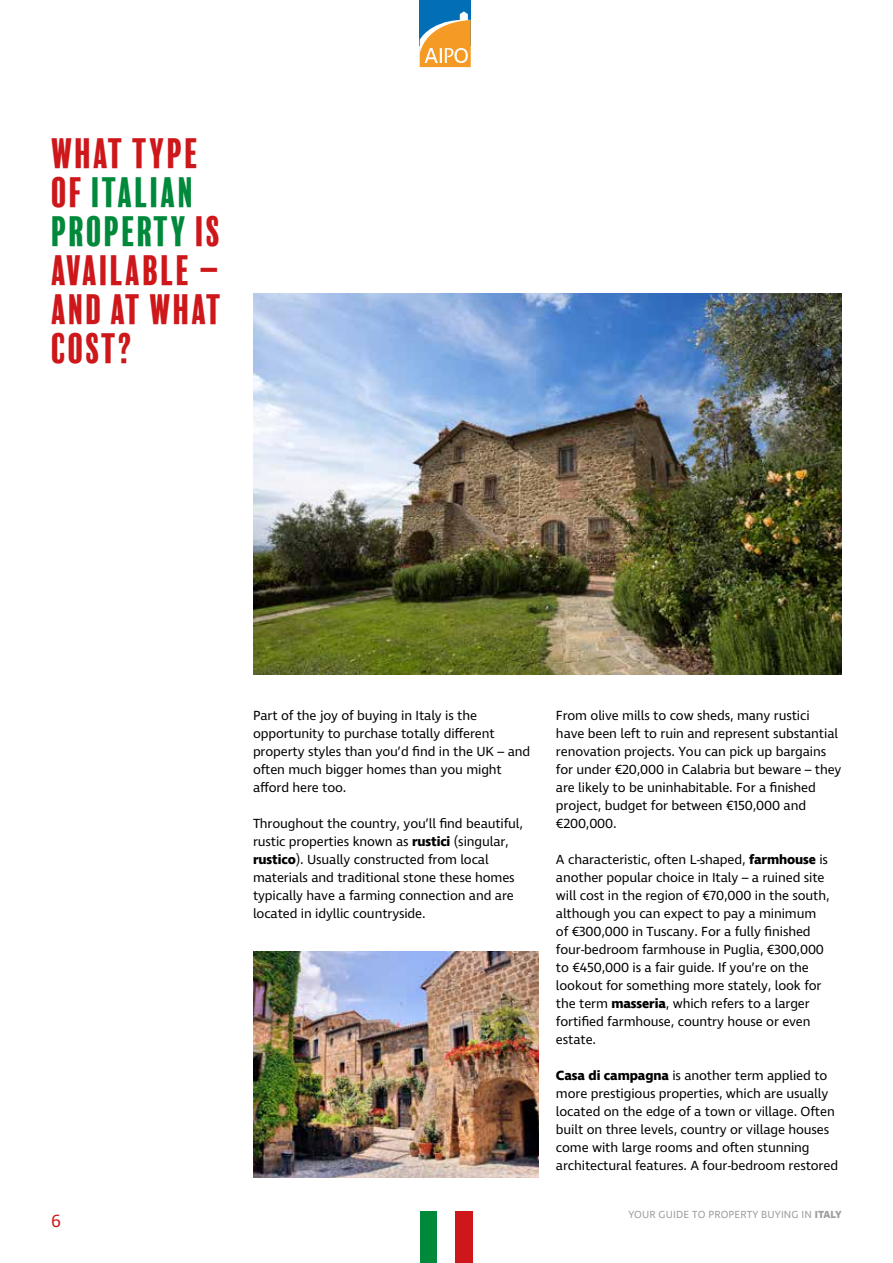
<style>
.page{position:relative;width:893px;height:1263px;background:#fff}
.page>*{position:absolute;margin:0;border:0;box-sizing:border-box;transform-origin:0 0}
.t1{font:39px/39px "Balboa Plus Fill";color:#cd171a}
.t2{font:18px "Ingra";color:#cd171a}
.t3{font:13.5px/18px "Ingra";letter-spacing:-.01em;color:#000}
.t4{font:10.5px "Ingra";letter-spacing:.01em;color:#9d9d9c}
.s1{color:#00883b}
.s2{font-weight:700}
</style>
<div class="page">
<div style="left:420px;top:0;width:51px;height:46px;background:#026eb5"></div>
<svg style="left:420px;top:11px;width:51px;height:56px"></svg>
<div style="left:421px;top:1212px;width:17px;height:51px;background:#00883b"></div>
<div style="left:455px;top:1212px;width:17px;height:51px;background:#cd171a"></div>
<img style="left:253px;top:293px;width:589px;height:381px">
<img style="left:253px;top:951px;width:286px;height:227px">
<h1 class="t1" style="left:51px;top:134px;width:174px">WHAT TYPE<br>OF <span class="s1">ITALIAN<br>PROPERTY</span> IS<br>AVAILABLE –<br>AND AT WHAT<br>COST?</h1>
<h2 class="t2" style="left:51px;top:1210px;width:11px">6</h2>
<p class="t3" style="left:253px;top:707px;width:279px">Part of the joy of buying in Italy is the opportunity to purchase totally different property styles than you’d find in the UK – and often much bigger homes than you might afford here too.</p>
<p class="t3" style="left:253px;top:815px;width:272px">Throughout the country, you’ll find beautiful, rustic properties known as <span class="s2">rustici</span> (singular, <span class="s2">rustico</span>). Usually constructed from local materials and traditional stone these homes typically have a farming connection and are located in idyllic countryside.</p>
<p class="t3" style="left:556px;top:707px;width:287px">From olive mills to cow sheds, many rustici have been left to ruin and represent substantial renovation projects. You can pick up bargains for under €20,000 in Calabria but beware – they are likely to be uninhabitable. For a finished project, budget for between €150,000 and €200,000.</p>
<p class="t3" style="left:556px;top:851px;width:275px">A characteristic, often L-shaped, <span class="s2">farmhouse</span> is another popular choice in Italy – a ruined site will cost in the region of €70,000 in the south, although you can expect to pay a minimum of €300,000 in Tuscany. For a fully finished four-bedroom farmhouse in Puglia, €300,000 to €450,000 is a fair guide. If you’re on the lookout for something more stately, look for the term <span class="s2">masseria</span>, which refers to a larger fortified farmhouse, country house or even estate.</p>
<p class="t3" style="left:556px;top:1067px;width:284px"><span class="s2">Casa di campagna</span> is another term applied to more prestigious properties, which are usually located on the edge of a town or village. Often built on three levels, country or village houses come with large rooms and often stunning architectural features. A four-bedroom restored</p>
<p class="t4" style="left:628px;top:1208px;width:215px">YOUR GUIDE TO PROPERTY BUYING IN <span class="s2">ITALY</span></p>
</div>
